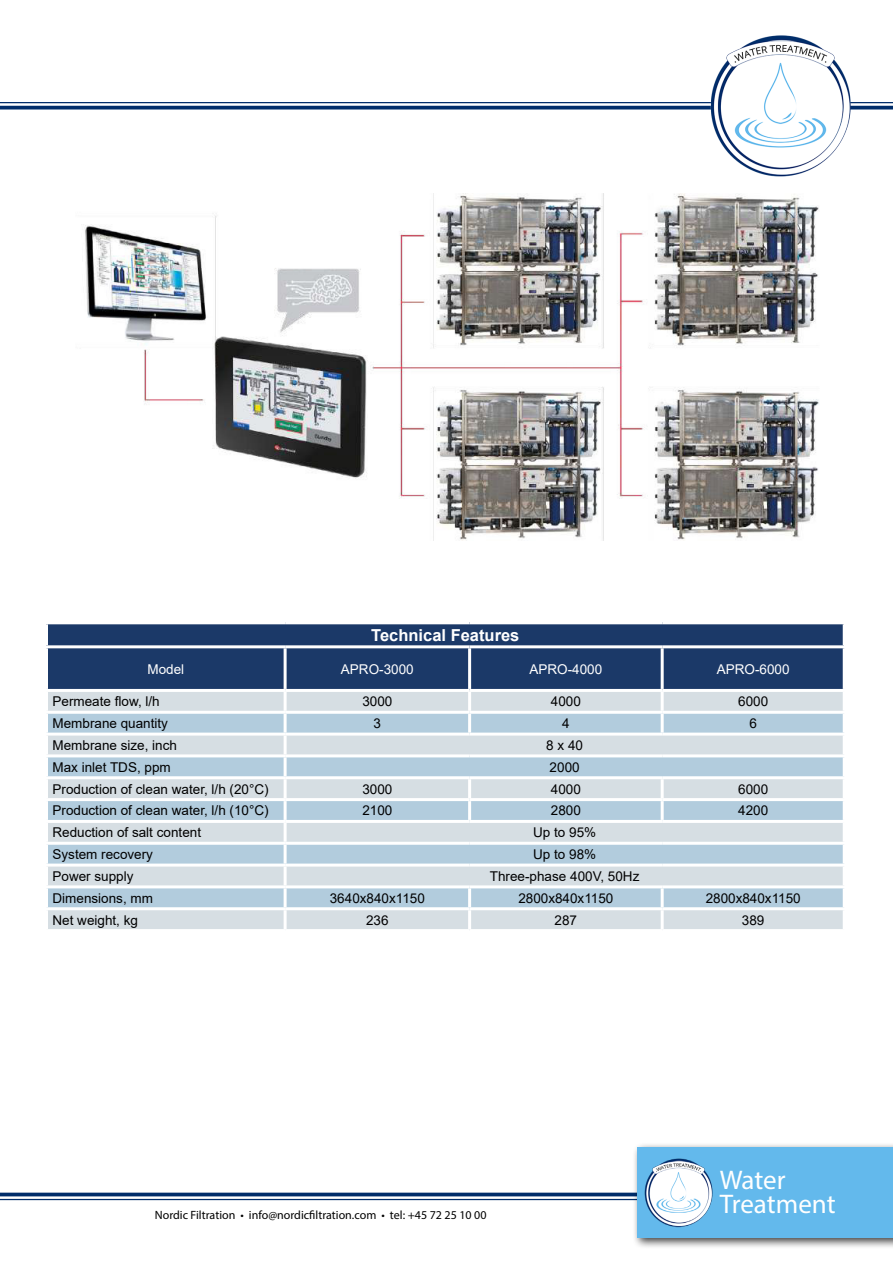
<style>
.page{position:relative;width:893px;height:1263px;background:#fff}
.page>*{position:absolute;margin:0;border:0;box-sizing:border-box;transform-origin:0 0}
.t1{font:27px/24px "Myriad Pro";letter-spacing:-.005em;color:#fff}
.Tab_Head_Text{font:700 16.5px "Arial";color:#fff}
.t2{font:13.5px "Arial";color:#000001}
.t3{font:13.5px "Arial";color:#000}
.t4{font:13.5px "Arial";color:#fff}
.t5{font:12px "Myriad Pro";color:#000}
</style>
<div class="page">
<svg style="left:0;top:106px;width:893px;height:4px;background:#1f467c"></svg>
<hr style="left:0;top:102px;width:893px;height:1px;background:#002d6a">
<hr style="left:0;top:1193px;width:893px;height:3px;background:#002d6a">
<hr style="left:0;top:1199px;width:893px;height:1px;background:#002d6a">
<div style="left:632px;top:1142px;width:261px;height:107px;background:#000;opacity:.75"></div>
<div style="left:637px;top:1148px;width:256px;height:90px;background:#63b9ec"></div>
<img style="left:644px;top:1158px;width:69px;height:70px">
<img style="left:705px;top:35px;width:150px;height:142px">
<img style="left:85px;top:194px;width:734px;height:347px">
<div style="left:46px;top:623px;width:798px;height:24px;background:#1b3968"></div>
<div style="left:48px;top:648px;width:795px;height:41px;background:#1b3968"></div>
<div style="left:48px;top:692px;width:795px;height:237px;background:#d6dee3"></div>
<svg style="left:48px;top:714px;width:795px;height:193px;background:#c2d4e0"></svg>
<hr style="left:45px;top:711px;width:240px;height:3px;background:#fff">
<hr style="left:285px;top:711px;width:185px;height:3px;background:#fff">
<hr style="left:470px;top:711px;width:192px;height:3px;background:#fff">
<hr style="left:662px;top:711px;width:184px;height:3px;background:#fff">
<hr style="left:45px;top:733px;width:240px;height:3px;background:#fff">
<hr style="left:45px;top:754px;width:240px;height:3px;background:#fff">
<hr style="left:45px;top:798px;width:240px;height:3px;background:#fff">
<hr style="left:45px;top:820px;width:240px;height:3px;background:#fff">
<hr style="left:45px;top:842px;width:240px;height:3px;background:#fff">
<hr style="left:45px;top:863px;width:240px;height:3px;background:#fff">
<hr style="left:45px;top:885px;width:240px;height:3px;background:#fff">
<hr style="left:45px;top:907px;width:240px;height:3px;background:#fff">
<hr style="left:45px;top:621px;width:240px;height:3px;background:#fff">
<hr style="left:45px;top:624px;width:3px;height:21px;background:#fff">
<hr style="left:285px;top:621px;width:185px;height:3px;background:#fff">
<hr style="left:470px;top:621px;width:192px;height:3px;background:#fff">
<hr style="left:662px;top:621px;width:184px;height:3px;background:#fff">
<hr style="left:843px;top:624px;width:3px;height:21px;background:#fff">
<hr style="left:45px;top:645px;width:240px;height:3px;background:#fff">
<hr style="left:285px;top:645px;width:185px;height:3px;background:#fff">
<hr style="left:470px;top:645px;width:192px;height:3px;background:#fff">
<hr style="left:662px;top:645px;width:184px;height:3px;background:#fff">
<hr style="left:468px;top:648px;width:3px;height:41px;background:#fff">
<hr style="left:661px;top:648px;width:3px;height:41px;background:#fff">
<hr style="left:468px;top:692px;width:3px;height:19px;background:#fff">
<hr style="left:661px;top:692px;width:3px;height:19px;background:#fff">
<hr style="left:468px;top:714px;width:3px;height:19px;background:#fff">
<hr style="left:661px;top:714px;width:3px;height:19px;background:#fff">
<hr style="left:468px;top:779px;width:3px;height:19px;background:#fff">
<hr style="left:661px;top:779px;width:3px;height:19px;background:#fff">
<hr style="left:468px;top:801px;width:3px;height:19px;background:#fff">
<hr style="left:661px;top:801px;width:3px;height:19px;background:#fff">
<hr style="left:468px;top:888px;width:3px;height:19px;background:#fff">
<hr style="left:468px;top:910px;width:3px;height:19px;background:#fff">
<hr style="left:661px;top:910px;width:3px;height:19px;background:#fff">
<hr style="left:284px;top:888px;width:3px;height:19px;background:#fff">
<hr style="left:285px;top:907px;width:185px;height:3px;background:#fff">
<hr style="left:470px;top:907px;width:192px;height:3px;background:#fff">
<hr style="left:284px;top:648px;width:3px;height:41px;background:#fff">
<hr style="left:284px;top:692px;width:3px;height:19px;background:#fff">
<hr style="left:284px;top:714px;width:3px;height:19px;background:#fff">
<hr style="left:284px;top:779px;width:3px;height:19px;background:#fff">
<hr style="left:284px;top:801px;width:3px;height:19px;background:#fff">
<hr style="left:284px;top:910px;width:3px;height:19px;background:#fff">
<hr style="left:285px;top:798px;width:185px;height:3px;background:#fff">
<hr style="left:470px;top:798px;width:192px;height:3px;background:#fff">
<hr style="left:662px;top:798px;width:184px;height:3px;background:#fff">
<hr style="left:285px;top:820px;width:185px;height:3px;background:#fff">
<hr style="left:284px;top:823px;width:3px;height:19px;background:#fff">
<hr style="left:470px;top:820px;width:192px;height:3px;background:#fff">
<hr style="left:662px;top:820px;width:184px;height:3px;background:#fff">
<hr style="left:45px;top:776px;width:240px;height:3px;background:#fff">
<hr style="left:285px;top:842px;width:185px;height:3px;background:#fff">
<hr style="left:284px;top:845px;width:3px;height:18px;background:#fff">
<hr style="left:470px;top:842px;width:192px;height:3px;background:#fff">
<hr style="left:662px;top:842px;width:184px;height:3px;background:#fff">
<hr style="left:661px;top:888px;width:3px;height:19px;background:#fff">
<hr style="left:662px;top:907px;width:184px;height:3px;background:#fff">
<hr style="left:285px;top:863px;width:185px;height:3px;background:#fff">
<hr style="left:284px;top:866px;width:3px;height:19px;background:#fff">
<hr style="left:470px;top:863px;width:192px;height:3px;background:#fff">
<hr style="left:662px;top:863px;width:184px;height:3px;background:#fff">
<hr style="left:285px;top:885px;width:185px;height:3px;background:#fff">
<hr style="left:470px;top:885px;width:192px;height:3px;background:#fff">
<hr style="left:662px;top:885px;width:184px;height:3px;background:#fff">
<hr style="left:285px;top:733px;width:185px;height:3px;background:#fff">
<hr style="left:284px;top:736px;width:3px;height:18px;background:#fff">
<hr style="left:470px;top:733px;width:192px;height:3px;background:#fff">
<hr style="left:662px;top:733px;width:184px;height:3px;background:#fff">
<hr style="left:285px;top:754px;width:185px;height:3px;background:#fff">
<hr style="left:284px;top:757px;width:3px;height:19px;background:#fff">
<hr style="left:470px;top:754px;width:192px;height:3px;background:#fff">
<hr style="left:662px;top:754px;width:184px;height:3px;background:#fff">
<hr style="left:285px;top:776px;width:185px;height:3px;background:#fff">
<hr style="left:470px;top:776px;width:192px;height:3px;background:#fff">
<hr style="left:662px;top:776px;width:184px;height:3px;background:#fff">
<p class="Tab_Head_Text" style="left:371px;top:623px;width:150px">Technical Features</p>
<p class="t4" style="left:147px;top:659px;width:38px">Model</p>
<p class="t4" style="left:341px;top:659px;width:74px">APRO-3000</p>
<p class="t4" style="left:529px;top:659px;width:74px">APRO-4000</p>
<p class="t4" style="left:717px;top:659px;width:74px">APRO-6000</p>
<p class="t3" style="left:52px;top:692px;width:109px">Permeate flow, l/h</p>
<p class="t2" style="left:362px;top:692px;width:32px">3000</p>
<p class="t2" style="left:551px;top:692px;width:32px">4000</p>
<p class="t2" style="left:738px;top:692px;width:32px">6000</p>
<p class="t2" style="left:52px;top:714px;width:117px">Membrane quantity</p>
<p class="t2" style="left:374px;top:714px;width:9px">3</p>
<p class="t2" style="left:562px;top:714px;width:9px">4</p>
<p class="t2" style="left:749px;top:714px;width:9px">6</p>
<p class="t2" style="left:52px;top:736px;width:126px">Membrane size, inch</p>
<p class="t2" style="left:546px;top:736px;width:38px">8 x 40</p>
<p class="t3" style="left:52px;top:758px;width:120px">Max inlet TDS, ppm</p>
<p class="t2" style="left:550px;top:758px;width:32px">2000</p>
<p class="t3" style="left:52px;top:779px;width:218px">Production of clean water, l/h (20°C)</p>
<p class="t2" style="left:362px;top:779px;width:32px">3000</p>
<p class="t2" style="left:551px;top:779px;width:32px">4000</p>
<p class="t2" style="left:738px;top:779px;width:32px">6000</p>
<p class="t3" style="left:52px;top:801px;width:218px">Production of clean water, l/h (10°C)</p>
<p class="t2" style="left:362px;top:801px;width:32px">2100</p>
<p class="t2" style="left:551px;top:801px;width:32px">2800</p>
<p class="t2" style="left:738px;top:801px;width:32px">4200</p>
<p class="t3" style="left:52px;top:823px;width:150px">Reduction of salt content</p>
<p class="t2" style="left:533px;top:823px;width:65px">Up to 95%</p>
<p class="t2" style="left:52px;top:845px;width:102px">System recovery</p>
<p class="t2" style="left:533px;top:845px;width:65px">Up to 98%</p>
<p class="t2" style="left:52px;top:867px;width:83px">Power supply</p>
<p class="t2" style="left:490px;top:867px;width:151px">Three-phase 400V, 50Hz</p>
<p class="t2" style="left:52px;top:889px;width:102px">Dimensions, mm</p>
<p class="t2" style="left:330px;top:889px;width:97px">3640x840x1150</p>
<p class="t2" style="left:518px;top:889px;width:97px">2800x840x1150</p>
<p class="t2" style="left:706px;top:889px;width:97px">2800x840x1150</p>
<p class="t2" style="left:52px;top:910px;width:87px">Net weight, kg</p>
<p class="t2" style="left:366px;top:910px;width:24px">236</p>
<p class="t2" style="left:555px;top:910px;width:24px">287</p>
<p class="t2" style="left:742px;top:910px;width:24px">389</p>
<p class="t5" style="left:155px;top:1208px;width:333px">Nordic Filtration • info@nordicfiltration.com • tel: +45 72 25 10 00</p>
<h1 class="t1" style="left:720px;top:1167px;width:117px">Water<br>Treatment</h1>
</div>
